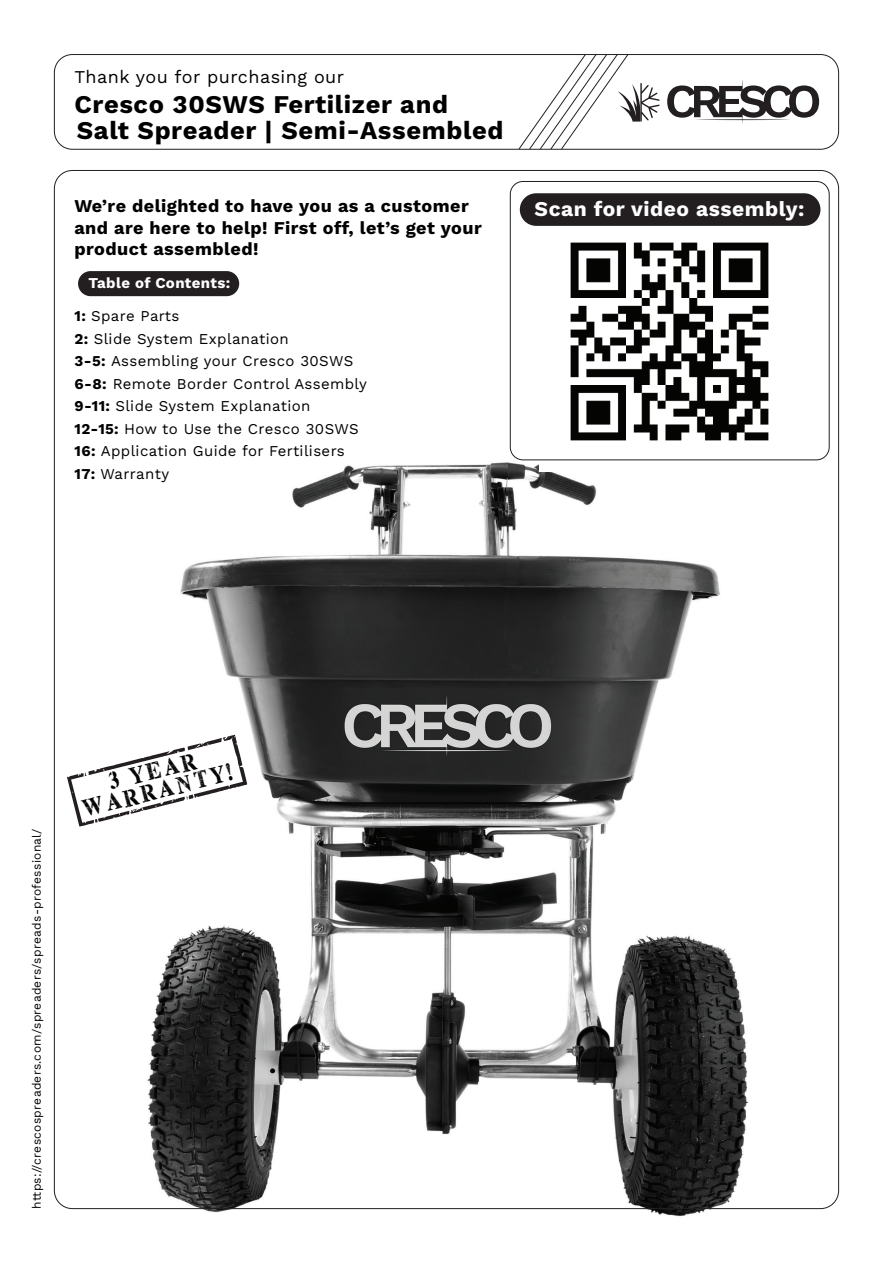
<style>
.page{position:relative;width:893px;height:1263px;background:#fff}
.page>*{position:absolute;margin:0;border:0;box-sizing:border-box;transform-origin:0 0}
.t1{font:700 25.5px/26px "Work Sans";letter-spacing:.025em;color:#000}
.t2{font:24px/19.5px "Top Secret Stamp";color:#000;text-align:center}
.t3{font:700 21px "Work Sans";letter-spacing:.025em;color:#fff}
.t4{font:700 18px/21.6px "Work Sans";letter-spacing:.025em;color:#000}
.t5{font:18px "Work Sans";letter-spacing:.025em;color:#000}
.t6{font:15px "Work Sans";letter-spacing:.025em;color:#000}
.t7{font:700 15px "Work Sans";letter-spacing:.025em;color:#fff}
.t8{font:12px "Work Sans";letter-spacing:.025em;color:#000}
.s1{font-weight:700}
</style>
<div class="page">
<img style="left:142px;top:455px;width:609px;height:762px">
<img style="left:540px;top:242px;width:259px;height:229px">
<svg style="left:667px;top:80px;width:152px;height:44px"></svg>
<svg style="left:519px;top:56px;width:141px;height:92px"></svg>
<div style="left:54px;top:54px;width:785px;height:96px;border:1px solid #231f20;border-radius:18px"></div>
<div style="left:520px;top:193px;width:300px;height:33px;background:#231f20;border-radius:16px"></div>
<div style="left:510px;top:181px;width:320px;height:279px;border:1px solid #231f20;border-radius:13px"></div>
<div style="left:78px;top:271px;width:161px;height:25px;background:#231f20;border-radius:13px"></div>
<svg style="left:67px;top:735px;width:180px;height:91px"></svg>
<p class="t5" style="left:75px;top:63px;width:271px">Thank you for purchasing our</p>
<p class="t1" style="left:75px;top:91px;width:430px">Cresco 30SWS Fertilizer and<br>Salt Spreader | Semi-Assembled</p>
<p class="t4" style="left:74px;top:194px;width:396px">We’re delighted to have you as a customer</p>
<p class="t3" style="left:535px;top:193px;width:272px">Scan for video assembly:</p>
<p class="t4" style="left:74px;top:216px;width:409px">and are here to help! First off, let’s get your product assembled!</p>
<p class="t7" style="left:88px;top:272px;width:144px">Table of Contents:</p>
<p class="t6" style="left:75px;top:305px;width:106px"><span class="s1">1:</span> Spare Parts</p>
<p class="t6" style="left:75px;top:327px;width:216px"><span class="s1">2:</span> Slide System Explanation</p>
<p class="t6" style="left:75px;top:350px;width:280px"><span class="s1">3-5:</span> Assembling your Cresco 30SWS</p>
<p class="t6" style="left:75px;top:372px;width:294px"><span class="s1">6-8:</span> Remote Border Control Assembly</p>
<p class="t6" style="left:75px;top:395px;width:237px"><span class="s1">9-11:</span> Slide System Explanation</p>
<p class="t6" style="left:75px;top:417px;width:286px"><span class="s1">12-15:</span> How to Use the Cresco 30SWS</p>
<p class="t6" style="left:75px;top:440px;width:272px"><span class="s1">16:</span> Application Guide for Fertilisers</p>
<p class="t6" style="left:75px;top:462px;width:96px"><span class="s1">17:</span> Warranty</p>
<p class="t8" style="left:28px;top:1209px;width:382px;rotate:-90deg">https://crescospreaders.com/spreaders/spreads-professional/</p>
<p class="t2" style="left:75px;top:780px;width:156px;rotate:-14deg">3 YEAR<br>WARRANTY!</p>
</div>
